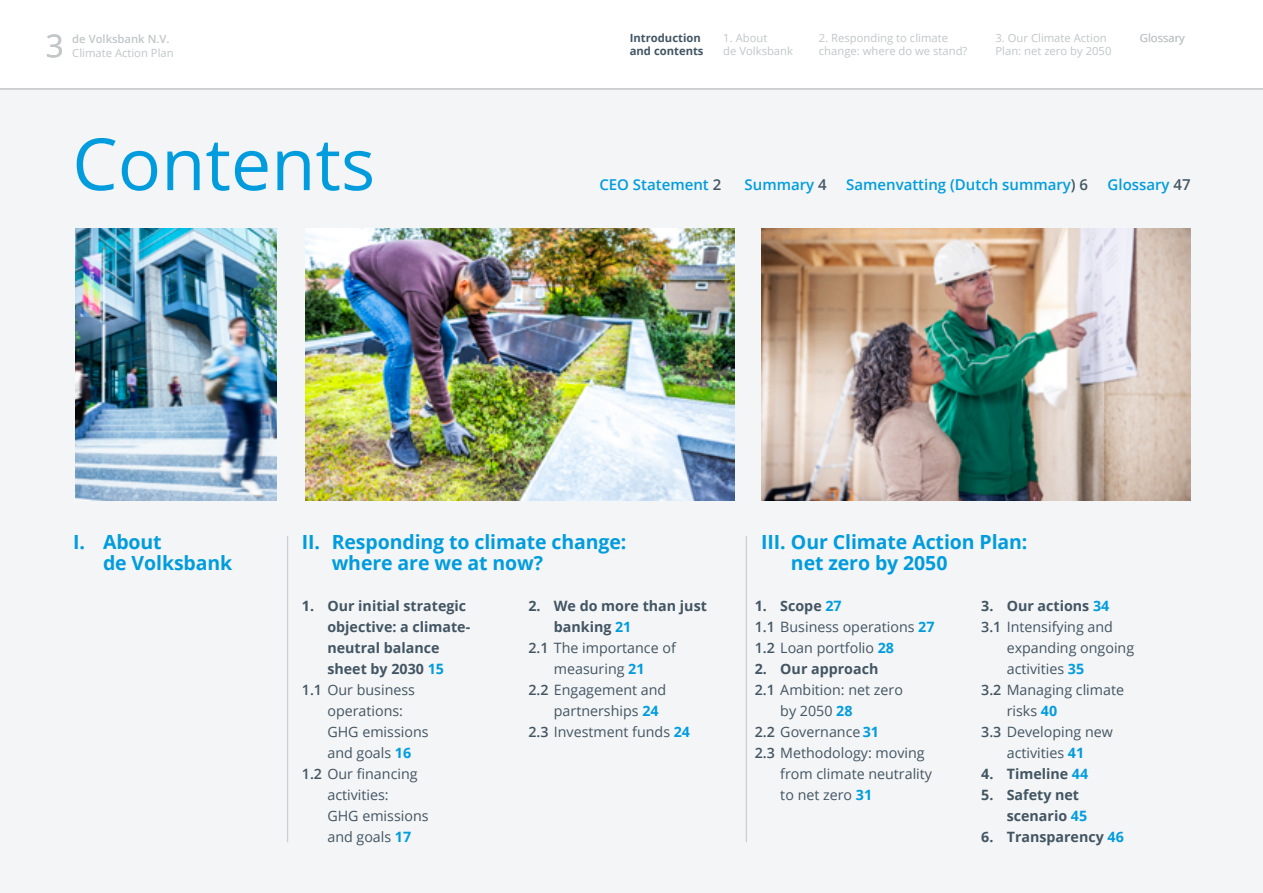
<style>
.page{position:relative;width:1263px;height:893px;background:#fff}
.page>*{position:absolute;margin:0;border:0;box-sizing:border-box;transform-origin:0 0}
.Body_tekst{font:72px "Open Sans";color:#009cde}
.t1{font:31.5px "Open Sans";color:#c1c6c8}
.Niv_1__Kop_13_14_E{font:700 19.5px/21px "Open Sans";letter-spacing:-.005em;color:#009cde}
.Niv_3__Subsubkop_10{font:600 15px "Open Sans";color:#009cde}
.Niv_2__Subkop_11_5_1{font:14.25px/21px "Open Sans";color:#425563}
.Niv_2__Subkop_11_5_1-2{font:700 14.25px/21px "Open Sans";color:#425563}
.t2{font:11.25px/13.5px "Open Sans";color:#c1c6c8}
.t3{font:700 11.25px/13.5px "Open Sans";color:#425563}
.t4{font:600 11.25px "Open Sans";color:#c1c6c8}
.s1{color:#425563}
.s2{color:#009cde}
.s3{font-weight:600}
.s4{font-weight:700;color:#009cde}
</style>
<div class="page">
<div style="left:0;top:89px;width:1263px;height:804px;background:#f4f5f6"></div>
<hr style="left:0;top:89px;width:1263px;height:1px;background:#c1c6c8">
<hr style="left:287px;top:536px;width:1px;height:306px;background:#c1c6c8">
<hr style="left:746px;top:536px;width:1px;height:306px;background:#c1c6c8">
<img style="left:75px;top:228px;width:202px;height:272px">
<img style="left:305px;top:228px;width:430px;height:272px">
<img style="left:761px;top:228px;width:430px;height:272px">
<h2 class="t1" style="left:46px;top:24px;width:20px">3</h2>
<p class="t4" style="left:72px;top:31px;width:99px">de Volksbank N.V.</p>
<p class="t2" style="left:72px;top:45px;width:103px">Climate Action Plan</p>
<p class="Body_tekst" style="left:72px;top:115px;width:304px">Contents</p>
<p class="t3" style="left:630px;top:31px;width:75px">Introduction and contents</p>
<p class="t2" style="left:819px;top:31px;width:131px">2. Responding to climate</p>
<p class="t2" style="left:1140px;top:31px;width:47px">Glossary</p>
<p class="t2" style="left:723px;top:31px;width:71px">1. About<br>de Volksbank</p>
<p class="t2" style="left:995px;top:31px;width:117px">3. Our Climate Action<br>Plan: net zero by 2050</p>
<p class="t2" style="left:819px;top:44px;width:150px">change: where do we stand?</p>
<p class="Niv_3__Subsubkop_10" style="left:599px;top:174px;width:123px">CEO Statement <span class="s1">2</span></p>
<p class="Niv_3__Subsubkop_10" style="left:745px;top:174px;width:84px">Summary <span class="s1">4</span></p>
<p class="Niv_3__Subsubkop_10" style="left:846px;top:174px;width:243px">Samenvatting (Dutch summary<span class="s1">) 6</span></p>
<p class="Niv_3__Subsubkop_10" style="left:1107px;top:174px;width:85px">Glossary <span class="s1">47</span></p>
<p class="Niv_1__Kop_13_14_E" style="left:103px;top:531px;width:131px;text-indent:-30px">I. About<br>de Volksbank</p>
<p class="Niv_1__Kop_13_14_E" style="left:332px;top:531px;width:296px;text-indent:-30px">II. Responding to climate change: where are we at now?</p>
<p class="Niv_1__Kop_13_14_E" style="left:791px;top:531px;width:238px;text-indent:-30px">III. Our Climate Action Plan: net zero by 2050</p>
<p class="Niv_2__Subkop_11_5_1-2" style="left:327px;top:595px;width:144px;text-indent:-26px">1. Our initial strategic objective: a climate&shy;neutral balance sheet by 2030 <span class="s2">15</span></p>
<p class="Niv_2__Subkop_11_5_1" style="left:327px;top:679px;width:103px;text-indent:-26px"><span class="s3">1.1</span> Our business operations:<br>GHG emissions and goals <span class="s4">16</span></p>
<p class="Niv_2__Subkop_11_5_1" style="left:327px;top:763px;width:103px;text-indent:-26px"><span class="s3">1.2</span> Our financing activities:<br>GHG emissions and goals <span class="s4">17</span></p>
<p class="Niv_2__Subkop_11_5_1-2" style="left:554px;top:595px;width:155px;text-indent:-26px">2. We do more than just banking <span class="s2">21</span></p>
<p class="Niv_2__Subkop_11_5_1" style="left:528px;top:637px;width:149px;text-align:center"><span class="s3">2.1</span> The importance of measuring <span class="s4">21</span></p>
<p class="Niv_2__Subkop_11_5_1" style="left:554px;top:679px;width:114px;text-indent:-26px"><span class="s3">2.2</span> Engagement and partnerships <span class="s4">24</span></p>
<p class="Niv_2__Subkop_11_5_1" style="left:528px;top:721px;width:163px"><span class="s3">2.3</span> Investment funds <span class="s4">24</span></p>
<p class="Niv_2__Subkop_11_5_1-2" style="left:755px;top:595px;width:88px">1. Scope <span class="s2">27</span></p>
<p class="Niv_2__Subkop_11_5_1" style="left:755px;top:616px;width:181px"><span class="s3">1.1</span> Business operations <span class="s4">27</span></p>
<p class="Niv_2__Subkop_11_5_1" style="left:755px;top:637px;width:141px"><span class="s3">1.2</span> Loan portfolio <span class="s4">28</span></p>
<p class="Niv_2__Subkop_11_5_1-2" style="left:755px;top:658px;width:125px">2. Our approach</p>
<p class="Niv_2__Subkop_11_5_1" style="left:780px;top:679px;width:124px;text-indent:-26px"><span class="s3">2.1</span> Ambition: net zero by 2050 <span class="s4">28</span></p>
<p class="Niv_2__Subkop_11_5_1" style="left:755px;top:721px;width:126px"><span class="s3">2.2</span> Governance <span class="s4">31</span></p>
<p class="Niv_2__Subkop_11_5_1" style="left:780px;top:742px;width:153px;text-indent:-26px"><span class="s3">2.3</span> Methodology: moving from climate neutrality to net zero <span class="s4">31</span></p>
<p class="Niv_2__Subkop_11_5_1-2" style="left:981px;top:595px;width:130px">3. Our actions <span class="s2">34</span></p>
<p class="Niv_2__Subkop_11_5_1" style="left:1007px;top:616px;width:129px;text-indent:-26px"><span class="s3">3.1</span> Intensifying and expanding ongoing activities <span class="s4">35</span></p>
<p class="Niv_2__Subkop_11_5_1" style="left:1007px;top:679px;width:119px;text-indent:-26px"><span class="s3">3.2</span> Managing climate risks <span class="s4">40</span></p>
<p class="Niv_2__Subkop_11_5_1" style="left:981px;top:721px;width:133px;text-align:center"><span class="s3">3.3</span> Developing new activities <span class="s4">41</span></p>
<p class="Niv_2__Subkop_11_5_1-2" style="left:981px;top:763px;width:108px">4. Timeline <span class="s2">44</span></p>
<p class="Niv_2__Subkop_11_5_1-2" style="left:1007px;top:784px;width:82px;text-indent:-26px">5. Safety net scenario <span class="s2">45</span></p>
<p class="Niv_2__Subkop_11_5_1-2" style="left:981px;top:826px;width:144px">6. Transparency <span class="s2">46</span></p>
</div>
